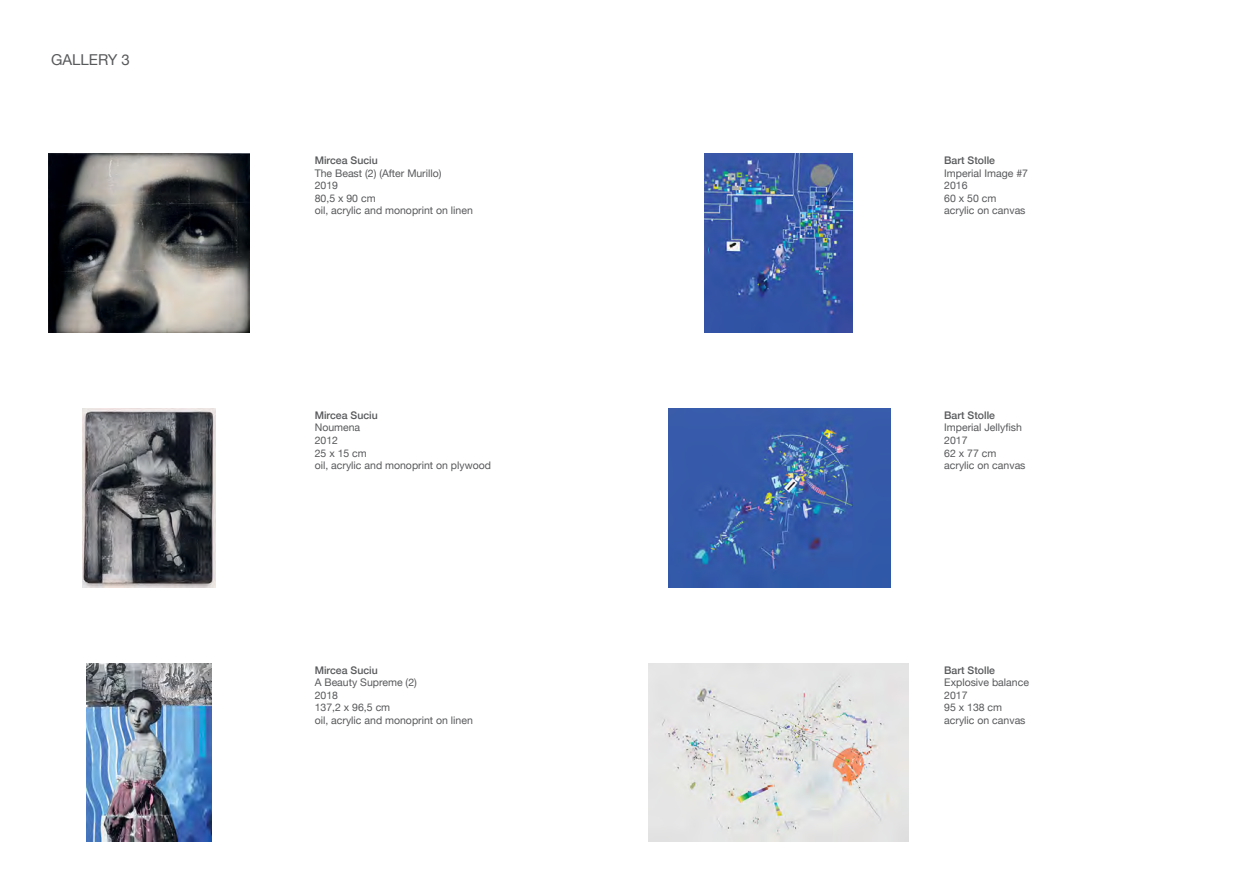
<style>
.page{position:relative;width:1259px;height:893px;background:#fff}
.page>*{position:absolute;margin:0;border:0;box-sizing:border-box;transform-origin:0 0}
.t1{font:15px "Helvetica Neue";color:#58595b}
.t2{font:10.5px/12.6px "Helvetica Neue";color:#58595b}
.t3{font:500 10.5px "Helvetica Neue";color:#58595b}
</style>
<div class="page">
<img style="left:49px;top:154px;width:200px;height:178px">
<img style="left:83px;top:409px;width:133px;height:178px">
<img style="left:86px;top:663px;width:126px;height:179px">
<img style="left:704px;top:154px;width:149px;height:178px">
<img style="left:668px;top:409px;width:222px;height:178px">
<img style="left:648px;top:663px;width:261px;height:179px">
<h1 class="t1" style="left:51px;top:49px;width:80px">GALLERY 3</h1>
<p class="t3" style="left:315px;top:152px;width:65px">Mircea Suciu</p>
<p class="t2" style="left:315px;top:167px;width:160px">The Beast (2) (After Murillo)<br>2019<br>80,5 x 90 cm<br>oil, acrylic and monoprint on linen</p>
<p class="t3" style="left:315px;top:407px;width:65px">Mircea Suciu</p>
<p class="t2" style="left:315px;top:422px;width:178px">Noumena<br>2012<br>25 x 15 cm<br>oil, acrylic and monoprint on plywood</p>
<p class="t3" style="left:315px;top:661px;width:65px">Mircea Suciu</p>
<p class="t2" style="left:315px;top:677px;width:160px">A Beauty Supreme (2)<br>2018<br>137,2 x 96,5 cm<br>oil, acrylic and monoprint on linen</p>
<p class="t3" style="left:944px;top:152px;width:52px">Bart Stolle</p>
<p class="t2" style="left:944px;top:167px;width:85px">Imperial Image #7<br>2016<br>60 x 50 cm acrylic on canvas</p>
<p class="t3" style="left:944px;top:407px;width:52px">Bart Stolle</p>
<p class="t2" style="left:944px;top:422px;width:83px">Imperial Jellyfish<br>2017<br>62 x 77 cm acrylic on canvas</p>
<p class="t3" style="left:944px;top:661px;width:52px">Bart Stolle</p>
<p class="t2" style="left:944px;top:677px;width:86px">Explosive balance<br>2017<br>95 x 138 cm acrylic on canvas</p>
</div>
